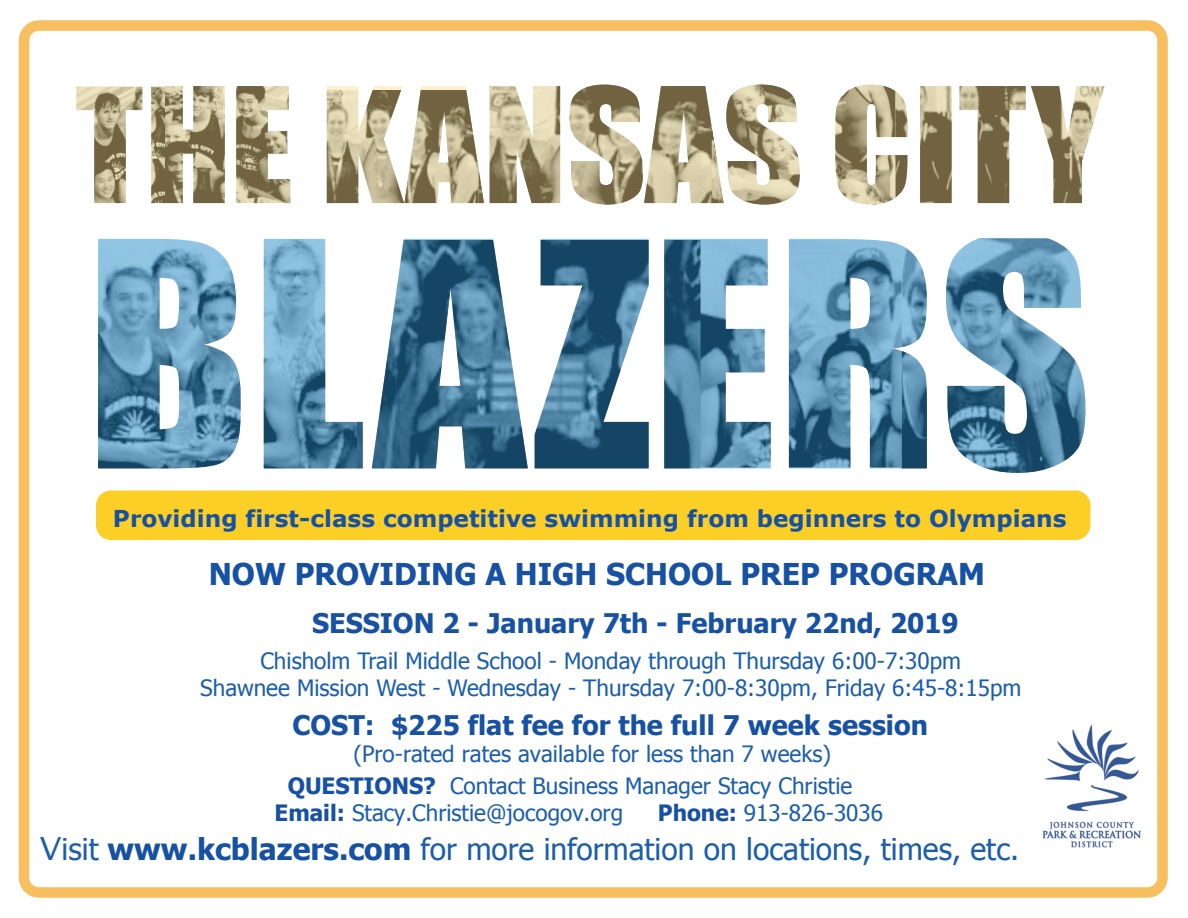
<style>
.page{position:relative;width:1188px;height:918px;background:#fff}
.page>*{position:absolute;margin:0;border:0;box-sizing:border-box;transform-origin:0 0}
.t1{font:30px "Tahoma";color:#1c5eac}
.t2{font:700 30px "Tahoma";color:#1651a3}
.t3{font:700 27px "Tahoma";color:#1651a3}
.t4{font:700 23.25px "Verdana";color:#1651a3}
.t5{font:22.5px/27px "Tahoma";color:#1c5eac;text-align:center}
.s1{font-weight:700;color:#1651a3}
.s2{font-family:"Geneva"}
</style>
<div class="page">
<div style="left:96px;top:490px;width:994px;height:50px;background:#fccf27;border-radius:15px"></div>
<img style="left:1042px;top:724px;width:99px;height:124px">
<img style="left:902px;top:238px;width:183px;height:235px">
<img style="left:700px;top:240px;width:202px;height:227px">
<img style="left:76px;top:86px;width:214px;height:117px">
<img style="left:98px;top:239px;width:602px;height:229px">
<img style="left:327px;top:90px;width:77px;height:113px">
<svg style="left:404px;top:85px;width:701px;height:120px"></svg>
<div style="left:19px;top:20px;width:1149px;height:878px;border:10px solid #f7bf60;border-radius:15px"></div>
<p class="t4" style="left:113px;top:503px;width:955px">Providing first-class competitive swimming from beginners to Olympians</p>
<h1 class="t2" style="left:209px;top:553px;width:778px">NOW PROVIDING A HIGH SCHOOL PREP PROGRAM</h1>
<p class="t3" style="left:312px;top:604px;width:648px">SESSION 2 - January 7th - February 22nd, 2019</p>
<p class="t5" style="left:200px;top:646px;width:823px">Chisholm Trail Middle School - Monday through Thursday 6:00-7:30pm<br>Shawnee Mission West - Wednesday - Thursday 7:00-8:30pm, Friday 6:45-8:15pm</p>
<p class="t3" style="left:292px;top:706px;width:637px">COST: $225 flat fee for the full 7 week session</p>
<p class="t5" style="left:354px;top:739px;width:479px">(Pro-rated rates available for less than 7 weeks)</p>
<p class="t5" style="left:274px;top:771px;width:579px;text-align:left;text-indent:13px"><span class="s1">QUESTIONS?</span> Contact Business Manager Stacy Christie<br><span class="s1">Email:</span> Stacy.Christie@jocogov.org</p>
<p class="t5" style="left:658px;top:798px;width:227px"><span class="s1">Phone:</span> 913-826-3036</p>
<h1 class="t1" style="left:40px;top:828px;width:981px"><span class="s2">V</span>isit <span class="s1">www.kcblazers.com</span> for more information on locations, times, etc.</h1>
</div>
